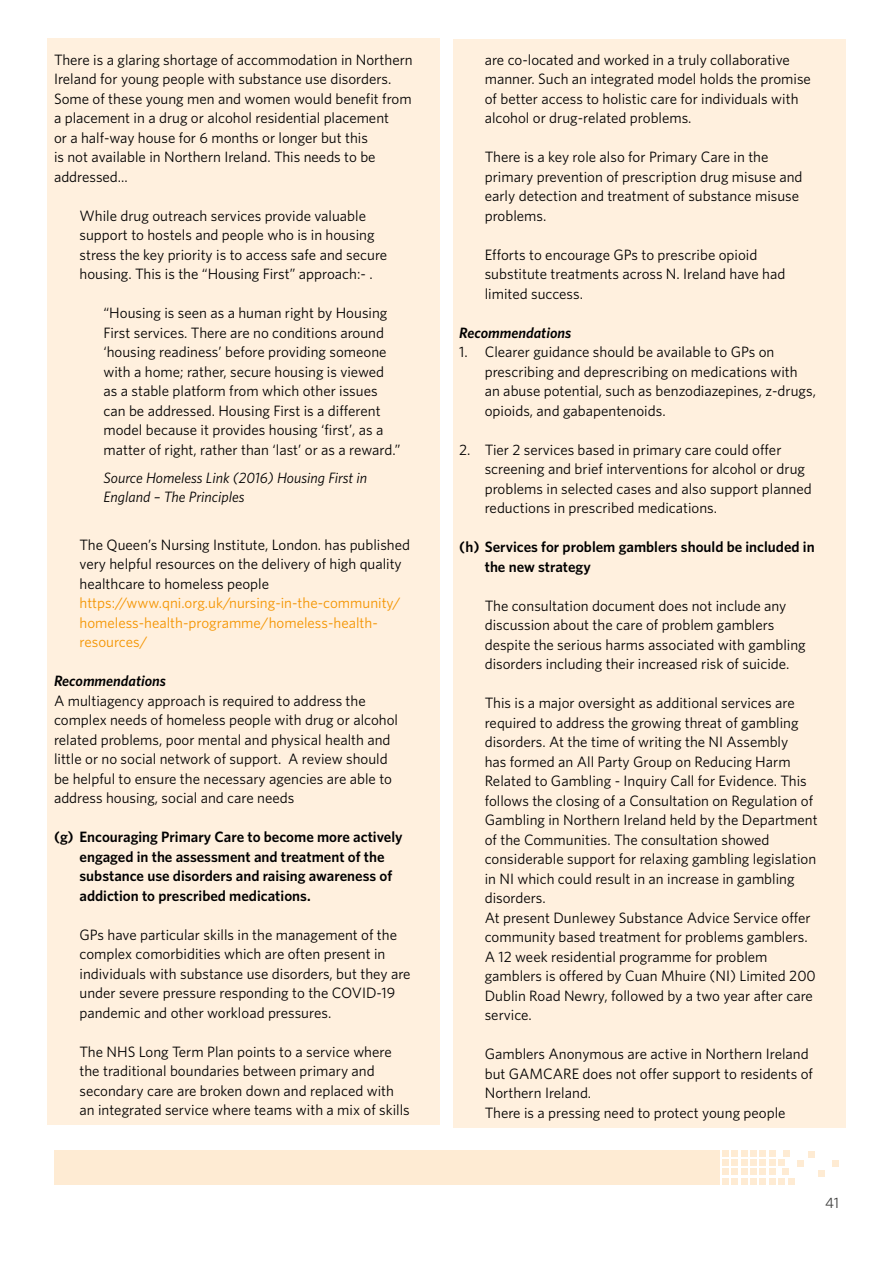
<style>
.page{position:relative;width:893px;height:1263px;background:#fff}
.page>*{position:absolute;margin:0;border:0;box-sizing:border-box;transform-origin:0 0}
.t1{font:15px/19.5px "Whitney";color:#000}
.t2{font:600 15px/19.5px "Whitney";color:#000}
.t3{font:15px/19.5px "Whitney";color:#f49400}
.t4{font:italic 15px/19.5px "Whitney";color:#000}
.t5{font:italic 600 15px "Whitney";color:#000}
.t6{font:15px "Whitney";color:#3c3c3b}
</style>
<div class="page">
<div style="left:54px;top:1150px;width:666px;height:34px;background:#feebd3"></div>
<div style="left:732px;top:1150px;width:6px;height:7px;background:#feebd3"></div>
<div style="left:722px;top:1150px;width:7px;height:7px;background:#feebd3"></div>
<div style="left:741px;top:1150px;width:6px;height:7px;background:#feebd3"></div>
<div style="left:750px;top:1150px;width:7px;height:7px;background:#feebd3"></div>
<div style="left:760px;top:1150px;width:6px;height:7px;background:#feebd3"></div>
<div style="left:769px;top:1150px;width:6px;height:7px;background:#feebd3"></div>
<div style="left:783px;top:1150px;width:6px;height:7px;background:#feebd3"></div>
<div style="left:797px;top:1160px;width:7px;height:7px;background:#feebd3"></div>
<div style="left:833px;top:1160px;width:6px;height:7px;background:#feebd3"></div>
<svg style="left:818px;top:1171px;width:6px;height:6px"></svg>
<svg style="left:808px;top:1152px;width:6px;height:6px"></svg>
<div style="left:722px;top:1178px;width:7px;height:6px;background:#feebd3"></div>
<div style="left:750px;top:1178px;width:7px;height:6px;background:#feebd3"></div>
<div style="left:778px;top:1178px;width:7px;height:6px;background:#feebd3"></div>
<svg style="left:788px;top:1178px;width:6px;height:6px"></svg>
<div style="left:722px;top:1169px;width:7px;height:6px;background:#feebd3"></div>
<svg style="left:732px;top:1169px;width:15px;height:15px"></svg>
<div style="left:750px;top:1169px;width:7px;height:6px;background:#feebd3"></div>
<svg style="left:760px;top:1169px;width:15px;height:15px"></svg>
<div style="left:782px;top:1169px;width:7px;height:6px;background:#feebd3"></div>
<div style="left:732px;top:1159px;width:6px;height:7px;background:#feebd3"></div>
<div style="left:722px;top:1159px;width:7px;height:7px;background:#feebd3"></div>
<div style="left:741px;top:1159px;width:6px;height:7px;background:#feebd3"></div>
<div style="left:750px;top:1159px;width:7px;height:7px;background:#feebd3"></div>
<div style="left:760px;top:1159px;width:6px;height:7px;background:#feebd3"></div>
<div style="left:769px;top:1159px;width:6px;height:7px;background:#feebd3"></div>
<div style="left:778px;top:1159px;width:7px;height:7px;background:#feebd3"></div>
<div style="left:48px;top:39px;width:392px;height:152px;background:#fff0de"></div>
<div style="left:48px;top:175px;width:392px;height:35px;background:#fff0de"></div>
<div style="left:48px;top:195px;width:392px;height:93px;background:#fff0de"></div>
<div style="left:48px;top:273px;width:392px;height:35px;background:#fff0de"></div>
<div style="left:48px;top:292px;width:392px;height:172px;background:#fff0de"></div>
<div style="left:48px;top:457px;width:392px;height:54px;background:#fff0de"></div>
<div style="left:48px;top:504px;width:392px;height:35px;background:#fff0de"></div>
<div style="left:48px;top:524px;width:392px;height:74px;background:#fff0de"></div>
<div style="left:48px;top:582px;width:392px;height:74px;background:#fff0de"></div>
<div style="left:48px;top:641px;width:392px;height:35px;background:#fff0de"></div>
<div style="left:48px;top:660px;width:392px;height:35px;background:#fff0de"></div>
<div style="left:48px;top:680px;width:392px;height:132px;background:#fff0de"></div>
<div style="left:48px;top:797px;width:392px;height:35px;background:#fff0de"></div>
<div style="left:48px;top:816px;width:392px;height:94px;background:#fff0de"></div>
<div style="left:48px;top:894px;width:392px;height:35px;background:#fff0de"></div>
<div style="left:48px;top:914px;width:392px;height:113px;background:#fff0de"></div>
<div style="left:48px;top:1011px;width:392px;height:35px;background:#fff0de"></div>
<div style="left:48px;top:1031px;width:392px;height:93px;background:#fff0de"></div>
<div style="left:453px;top:39px;width:392px;height:93px;background:#fff0de"></div>
<div style="left:453px;top:117px;width:392px;height:35px;background:#fff0de"></div>
<div style="left:453px;top:136px;width:392px;height:94px;background:#fff0de"></div>
<div style="left:453px;top:214px;width:392px;height:35px;background:#fff0de"></div>
<div style="left:453px;top:234px;width:392px;height:74px;background:#fff0de"></div>
<div style="left:453px;top:292px;width:392px;height:35px;background:#fff0de"></div>
<div style="left:453px;top:312px;width:392px;height:35px;background:#fff0de"></div>
<div style="left:453px;top:331px;width:392px;height:94px;background:#fff0de"></div>
<div style="left:453px;top:409px;width:392px;height:35px;background:#fff0de"></div>
<div style="left:453px;top:429px;width:392px;height:93px;background:#fff0de"></div>
<div style="left:453px;top:507px;width:392px;height:35px;background:#fff0de"></div>
<div style="left:453px;top:526px;width:392px;height:55px;background:#fff0de"></div>
<div style="left:453px;top:565px;width:392px;height:35px;background:#fff0de"></div>
<div style="left:453px;top:585px;width:392px;height:93px;background:#fff0de"></div>
<div style="left:453px;top:663px;width:392px;height:35px;background:#fff0de"></div>
<div style="left:453px;top:682px;width:392px;height:230px;background:#fff0de"></div>
<div style="left:453px;top:897px;width:392px;height:54px;background:#fff0de"></div>
<div style="left:453px;top:936px;width:392px;height:93px;background:#fff0de"></div>
<div style="left:453px;top:1014px;width:392px;height:35px;background:#fff0de"></div>
<div style="left:453px;top:1033px;width:392px;height:74px;background:#fff0de"></div>
<div style="left:453px;top:1092px;width:392px;height:35px;background:#fff0de"></div>
<p class="t1" style="left:54px;top:49px;width:360px">There is a glaring shortage of accommodation in Northern Ireland for young people with substance use disorders.<br>Some of these young men and women would benefit from a placement in a drug or alcohol residential placement<br>or a half-way house for 6 months or longer but this<br>is not available in Northern Ireland. This needs to be addressed...</p>
<p class="t1" style="left:80px;top:205px;width:309px">While drug outreach services provide valuable support to hostels and people who is in housing stress the key priority is to access safe and secure housing. This is the “Housing First” approach:- .</p>
<p class="t1" style="left:104px;top:303px;width:299px">“Housing is seen as a human right by Housing First services. There are no conditions around ‘housing readiness’ before providing someone with a home; rather, secure housing is viewed as a stable platform from which other issues can be addressed. Housing First is a different model because it provides housing ‘first’, as a matter of right, rather than ‘last’ or as a reward.”</p>
<p class="t4" style="left:104px;top:468px;width:265px">Source Homeless Link (2016) Housing First in<br>England – The Principles</p>
<p class="t1" style="left:80px;top:534px;width:332px">The Queen’s Nursing Institute, London. has published very helpful resources on the delivery of high quality healthcare to homeless people</p>
<p class="t3" style="left:80px;top:593px;width:323px">https://www.qni.org.uk/nursing-in-the-community/ homeless-health-programme/homeless-health&shy;resources/</p>
<p class="t5" style="left:54px;top:672px;width:113px">Recommendations</p>
<p class="t1" style="left:54px;top:690px;width:346px">A multiagency approach is required to address the complex needs of homeless people with drug or alcohol related problems, poor mental and physical health and little or no social network of support. A review should be helpful to ensure the necessary agencies are able to address housing, social and care needs</p>
<p class="t2" style="left:80px;top:827px;width:325px;text-indent:-26px">(g) Encouraging Primary Care to become more actively engaged in the assessment and treatment of the substance use disorders and raising awareness of addiction to prescribed medications.</p>
<p class="t1" style="left:80px;top:924px;width:333px">GPs have particular skills in the management of the complex comorbidities which are often present in individuals with substance use disorders, but they are under severe pressure responding to the COVID-19 pandemic and other workload pressures.</p>
<p class="t1" style="left:80px;top:1041px;width:332px">The NHS Long Term Plan points to a service where the traditional boundaries between primary and secondary care are broken down and replaced with an integrated service where teams with a mix of skills</p>
<p class="t1" style="left:485px;top:49px;width:328px">are co-located and worked in a truly collaborative manner. Such an integrated model holds the promise of better access to holistic care for individuals with alcohol or drug-related problems.</p>
<p class="t1" style="left:485px;top:147px;width:319px">There is a key role also for Primary Care in the primary prevention of prescription drug misuse and early detection and treatment of substance misuse problems.</p>
<p class="t1" style="left:485px;top:244px;width:302px">Efforts to encourage GPs to prescribe opioid substitute treatments across N. Ireland have had limited success.</p>
<p class="t5" style="left:459px;top:324px;width:113px">Recommendations</p>
<p class="t1" style="left:485px;top:342px;width:333px;text-indent:-26px">1. Clearer guidance should be available to GPs on prescribing and deprescribing on medications with an abuse potential, such as benzodiazepines, z-drugs, opioids, and gabapentenoids.</p>
<p class="t1" style="left:485px;top:439px;width:328px;text-indent:-26px">2. Tier 2 services based in primary care could offer screening and brief interventions for alcohol or drug problems in selected cases and also support planned reductions in prescribed medications.</p>
<p class="t2" style="left:485px;top:537px;width:331px;text-indent:-26px">(h) Services for problem gamblers should be included in the new strategy</p>
<p class="t1" style="left:485px;top:595px;width:323px">The consultation document does not include any discussion about the care of problem gamblers despite the serious harms associated with gambling disorders including their increased risk of suicide.</p>
<p class="t1" style="left:485px;top:693px;width:334px">This is a major oversight as additional services are required to address the growing threat of gambling disorders. At the time of writing the NI Assembly<br>has formed an All Party Group on Reducing Harm Related to Gambling - Inquiry Call for Evidence. This follows the closing of a Consultation on Regulation of Gambling in Northern Ireland held by the Department of the Communities. The consultation showed considerable support for relaxing gambling legislation in NI which could result in an increase in gambling disorders.<br>At present Dunlewey Substance Advice Service offer community based treatment for problems gamblers.<br>A 12 week residential programme for problem gamblers is offered by Cuan Mhuire (NI) Limited 200<br>Dublin Road Newry, followed by a two year after care service.</p>
<p class="t1" style="left:485px;top:1044px;width:330px">Gamblers Anonymous are active in Northern Ireland but GAMCARE does not offer support to residents of Northern Ireland.<br>There is a pressing need to protect young people</p>
<p class="t6" style="left:825px;top:1194px;width:15px">41</p>
</div>
